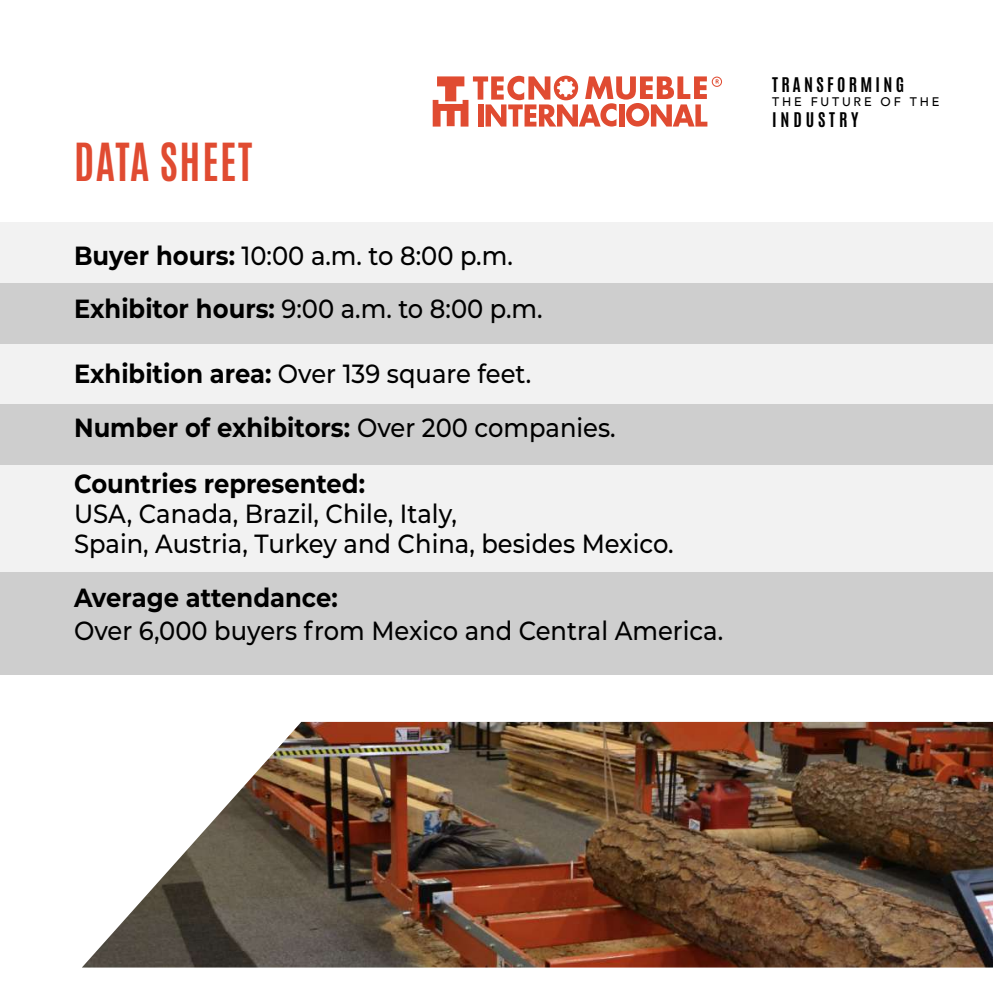
<style>
.page{position:relative;width:993px;height:993px;background:#fff}
.page>*{position:absolute;margin:0;border:0;box-sizing:border-box;transform-origin:0 0}
.t1{font:700 44.62px "Antonio";letter-spacing:.045em;color:#e04b31;scale:.92 1}
.t2{font:500 26.25px/52.5px "Montserrat";color:#000;scale:.92 1}
.t3{font:700 26.25px/55.1px "Montserrat";color:#000;scale:.92 1}
.t4{font:700 17.15px/35px "Antonio";letter-spacing:.195em;color:#000}
.t5{font:500 12.42px "Avenir";letter-spacing:.225em;color:#000}
.s1{font-weight:700}
.s2{font-weight:500}
</style>
<div class="page">
<div style="left:0;top:222px;width:992px;height:61px;background:#f2f2f2"></div>
<div style="left:0;top:344px;width:992px;height:60px;background:#f2f2f2"></div>
<div style="left:0;top:465px;width:992px;height:108px;background:#f2f2f2"></div>
<div style="left:0;top:283px;width:992px;height:60px;background:#cecece"></div>
<div style="left:0;top:404px;width:992px;height:61px;background:#cecece"></div>
<div style="left:0;top:571px;width:992px;height:102px;background:#cecece"></div>
<img style="left:82px;top:721px;width:910px;height:246px">
<svg style="left:432px;top:76px;width:289px;height:50px"></svg>
<h1 class="t1" style="left:74px;top:130px;width:195px">DATA SHEET</h1>
<p class="t2" style="left:74px;top:229px;width:510px"><span class="s1">Buyer hours:</span> 10:00 a.m. to 8:00 p.m.<br><span class="s1">Exhibitor hours:</span> 9:00 a.m. to 8:00 p.m.</p>
<p class="t3" style="left:74px;top:344px;width:590px">Exhibition area: <span class="s2">Over 139 square feet.<br></span>Number of exhibitors: <span class="s2">Over 200 companies.<br></span>Countries represented:</p>
<p class="t2" style="left:74px;top:497px;width:653px;line-height:29.8px">USA, Canada, Brazil, Chile, Italy,<br>Spain, Austria, Turkey and China, besides Mexico.</p>
<p class="t3" style="left:74px;top:568px;width:288px">Average attendance:</p>
<p class="t2" style="left:74px;top:603px;width:707px">Over 6,000 buyers from Mexico and Central America.</p>
<p class="t4" style="left:771px;top:67px;width:133px">TRANSFORMING<br>INDUSTRY</p>
<p class="t5" style="left:771px;top:91px;width:169px">THE FUTURE OF THE</p>
</div>
